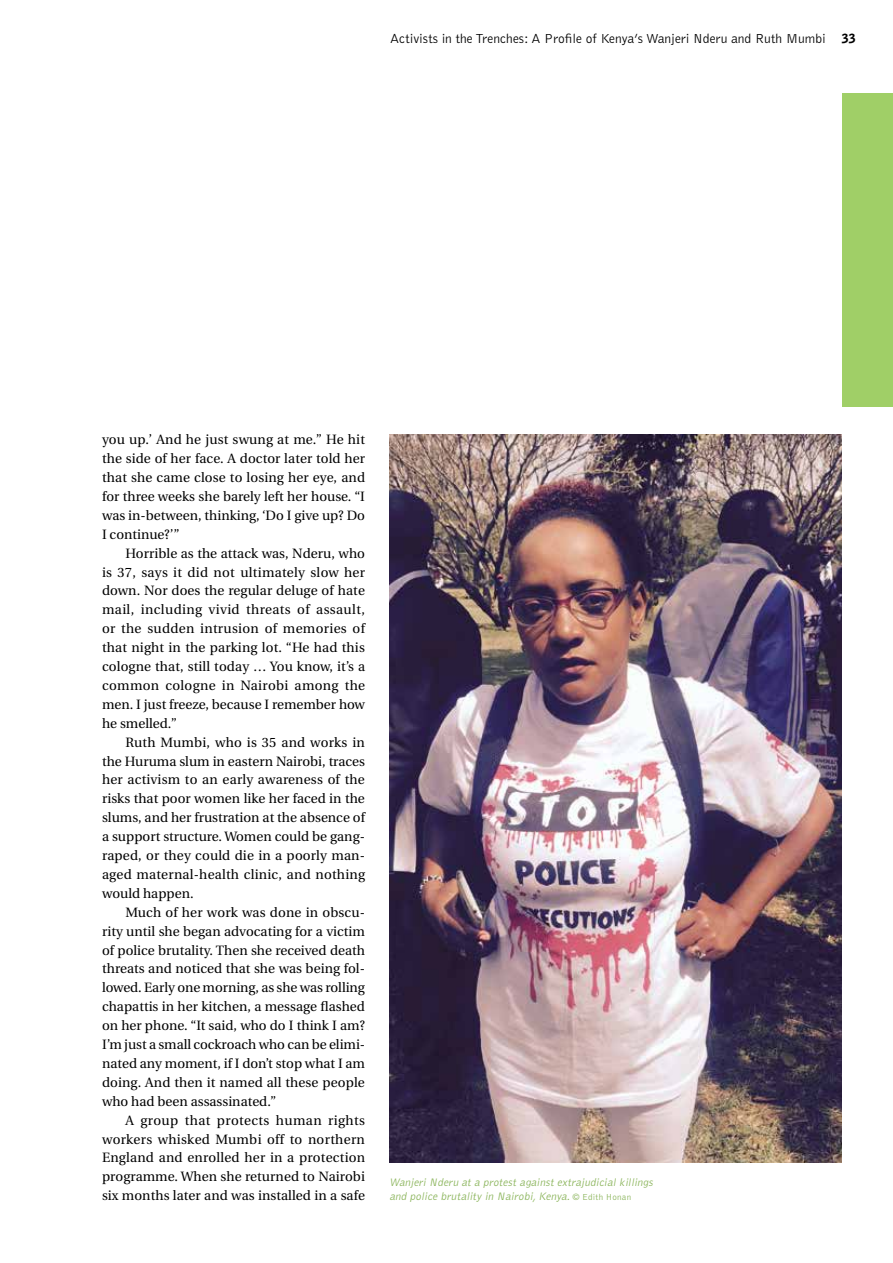
<style>
.page{position:relative;width:893px;height:1263px;background:#fff}
.page>*{position:absolute;margin:0;border:0;box-sizing:border-box;transform-origin:0 0}
.t1{font:13.5px/18.9px "Utopia";color:#000;text-align:justify}
.t2{font:300 13.5px "Bell Gothic";color:#000}
.t3{font:italic 300 11.25px/14.1px "Bell Gothic";color:#8ab45a}
.s1{font-weight:900;font-size:12.6px}
.s2{font-style:normal;font-size:9px}
</style>
<div class="page">
<img style="left:389px;top:435px;width:453px;height:727px">
<div style="left:842px;top:93px;width:51px;height:313px;background:#a0cf67"></div>
<p class="t2" style="left:390px;top:32px;width:467px">Activists in the Trenches: A Profile of Kenya’s Wanjeri Nderu and Ruth Mumbi <span class="s1">33</span></p>
<p class="t1" style="left:102px;top:430px;width:265px">you up.’ And he just swung at me.” He hit the side of her face. A doctor later told her that she came close to losing her eye, and for three weeks she barely left her house. “I was in-between, thinking, ‘Do I give up? Do I continue?’”</p>
<p class="t1" style="left:102px;top:544px;width:265px;text-indent:23px">Horrible as the attack was, Nderu, who is 37, says it did not ultimately slow her down. Nor does the regular deluge of hate mail, including vivid threats of assault, or the sudden intrusion of memories of that night in the parking lot. “He had this cologne that, still today … You know, it’s a common cologne in Nairobi among the men. I just freeze, because I remember how he smelled.”</p>
<p class="t1" style="left:102px;top:733px;width:265px;text-indent:23px">Ruth Mumbi, who is 35 and works in the Huruma slum in eastern Nairobi, traces her activism to an early awareness of the risks that poor women like her faced in the slums, and her frustration at the absence of a support structure. Women could be gang&shy;raped, or they could die in a poorly man&shy;aged maternal-health clinic, and nothing would happen.</p>
<p class="t1" style="left:102px;top:903px;width:265px;text-indent:23px">Much of her work was done in obscu&shy;rity until she began advocating for a victim of police brutality. Then she received death threats and noticed that she was being fol&shy;lowed. Early one morning, as she was rolling chapattis in her kitchen, a message flashed on her phone. “It said, who do I think I am?<br>I’m just a small cockroach who can be elimi&shy;nated any moment, if I don’t stop what I am doing. And then it named all these people who had been assassinated.”</p>
<p class="t1" style="left:102px;top:1111px;width:265px;text-indent:23px">A group that protects human rights workers whisked Mumbi off to northern England and enrolled her in a protection programme. When she returned to Nairobi six months later and was installed in a safe</p>
<p class="t3" style="left:389px;top:1176px;width:267px">Wanjeri Nderu at a protest against extrajudicial killings and police brutality in Nairobi,Kenya.<span class="s2">© E d i t h H o n a n</span></p>
</div>
